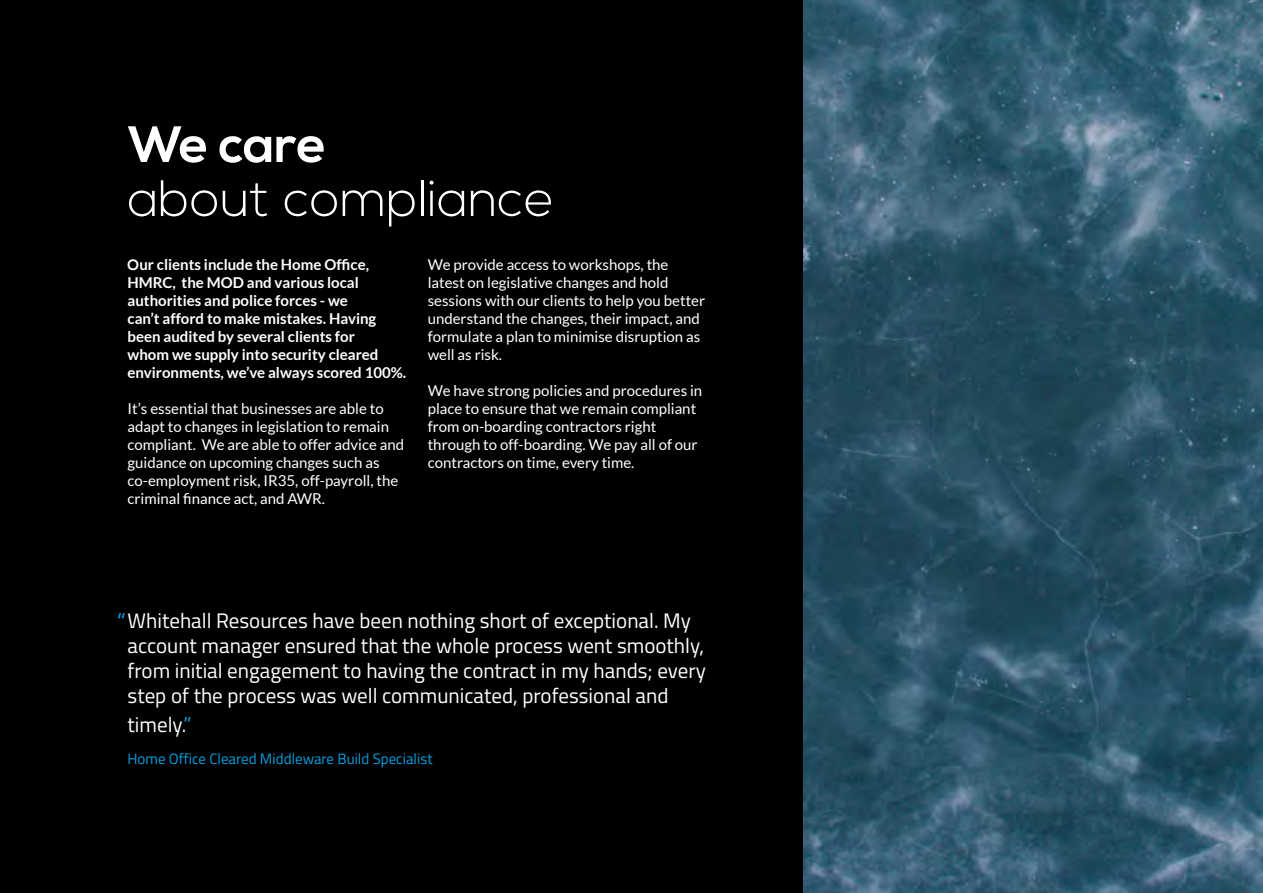
<style>
.page{position:relative;width:1263px;height:893px;background:#000}
.page>*{position:absolute;margin:0;border:0;box-sizing:border-box;transform-origin:0 0}
.t1{font:300 51px "Nexa";color:#fff}
.t2{font:700 51px "Nexa";color:#fff}
.t3{font:24px "Titillium Web";color:#009fe3}
.t4{font:21px/25.2px "Titillium Web";color:#fff}
.t5{font:15px/18px "Lato";color:#fff}
.t6{font:700 15px/18px "Lato";color:#fff}
.t7{font:15px "Titillium Web";color:#009fe3}
.s1{font-family:"Nexa"}
.s2{color:#009fe3}
</style>
<div class="page">
<img style="left:803px;top:0;width:460px;height:893px">
<h1 class="t2" style="left:128px;top:115px;width:200px">We care</h1>
<h1 class="t1" style="left:128px;top:169px;width:428px">about compliance</h1>
<p class="t6" style="left:128px;top:255px;width:280px"><span class="s1">O</span>ur clients include the Home Office, HMRC, the MOD and various local authorities and police forces - we<br>can’t afford to make mistakes. Having been audited by several clients for<br>whom we supply into security cleared environments, we’ve always scored 100%.</p>
<p class="t5" style="left:128px;top:399px;width:278px">It’s essential that businesses are able to adapt to changes in legislation to remain compliant. We are able to offer advice and guidance on upcoming changes such as co-employment risk, IR35, off-payroll, the criminal finance act, and AWR.</p>
<p class="t5" style="left:428px;top:255px;width:279px">We provide access to workshops, the latest on legislative changes and hold sessions with our clients to help you better understand the changes, their impact, and formulate a plan to minimise disruption as well as risk.</p>
<p class="t5" style="left:428px;top:381px;width:276px">We have strong policies and procedures in place to ensure that we remain compliant from on-boarding contractors right through to off-boarding. We pay all of our contractors on time, every time.</p>
<p class="t4" style="left:128px;top:607px;width:580px">Whitehall Resources have been nothing short of exceptional. My account manager ensured that the whole process went smoothly, from initial engagement to having the contract in my hands; every step of the process was well communicated, professional and</p>
<h3 class="t4" style="left:128px;top:711px;width:65px">timely.<span class="s2">”</span></h3>
<p class="t7" style="left:128px;top:748px;width:307px">Home Office Cleared Middleware Build Specialist</p>
<h2 class="t3" style="left:117px;top:604px;width:10px">“</h2>
</div>
